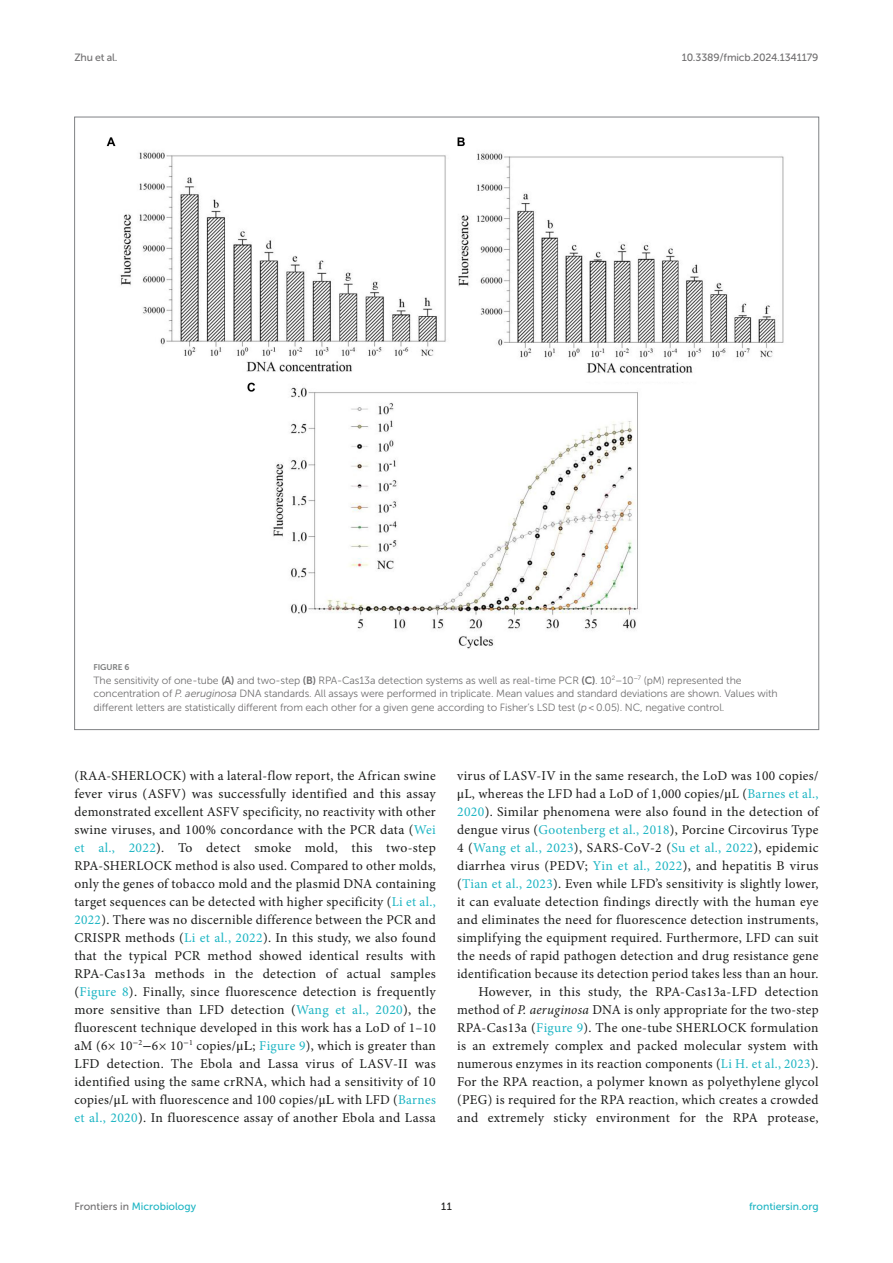
<style>
.page{position:relative;width:893px;height:1263px;background:#fff}
.page>*{position:absolute;margin:0;border:0;box-sizing:border-box;transform-origin:0 0}
.TEXT{font:13.5px/18px "Minion Pro";letter-spacing:.025em;color:#1b1c1b;text-align:justify}
.FIG_LEG{font:10.5px/13.5px "Museo Sans 300";letter-spacing:-.01em;color:#706f70}
.t1{font:10.5px "Museo Sans 500";color:#1db5c3}
.t2{font:10.5px "Museo Sans 500";letter-spacing:-.015em;color:#706f70}
.t3{font:10.5px "Museo Sans 500";color:#1b1c1b}
.FIG_HD{font:8.25px "Museo Sans 700";letter-spacing:-.01em;color:#7e7f7f}
.s1{font-family:"Museo Sans 700"}
.s2{font-style:italic}
.s3{color:#1db5c3}
.s4{font-family:"STIX General"}
.s5{color:#706f70}
</style>
<div class="page">
<img style="left:106px;top:137px;width:678px;height:512px">
<p class="t2" style="left:74px;top:51px;width:45px">Zhu et al.</p>
<p class="t2" style="left:682px;top:51px;width:138px">10.3389/fmicb.2024.1341179</p>
<p class="FIG_HD" style="left:94px;top:663px;width:37px">FIGURE 6</p>
<p class="FIG_LEG" style="left:94px;top:673px;width:686px">The sensitivity of one-tube <span class="s1">(A)</span> and two-step <span class="s1">(B)</span> RPA-Cas13a detection systems as well as real-time PCR <span class="s1">(C)</span>. 10<sup>2</sup>–10<sup>−</sup><sup>7</sup> (pM) represented the concentration of <span class="s2">P. aeruginosa</span> DNA standards. All assays were performed in triplicate. Mean values and standard deviations are shown. Values with different letters are statistically different from each other for a given gene according to Fisher’s LSD test (<span class="s2">p</span> &lt; 0.05). NC, negative control.</p>
<p class="TEXT" style="left:74px;top:767px;width:363px">(RAA-SHERLOCK) with a lateral-flow report, the African swine fever virus (ASFV) was successfully identified and this assay demonstrated excellent ASFV specificity, no reactivity with other swine viruses, and 100% concordance with the PCR data (<span class="s3">Wei et al., 2022</span>). To detect smoke mold, this two-step RPA-SHERLOCK method is also used. Compared to other molds, only the genes of tobacco mold and the plasmid DNA containing target sequences can be detected with higher specificity (<span class="s3">Li et al., 2022</span>). There was no discernible difference between the PCR and CRISPR methods (<span class="s3">Li et al., 2022</span>). In this study, we also found that the typical PCR method showed identical results with RPA-Cas13a methods in the detection of actual samples (<span class="s3">Figure 8</span>). Finally, since fluorescence detection is frequently more sensitive than LFD detection (<span class="s3">Wang et al., 2020</span>), the fluorescent technique developed in this work has a LoD of 1–10 aM (6× 10<sup>−</sup><sup>2</sup><span class="s4">−</span>6× 10<sup>−</sup><sup>1</sup> copies/<span class="s4">μL</span>; <span class="s3">Figure 9</span>), which is greater than LFD detection. The Ebola and Lassa virus of LASV-II was identified using the same crRNA, which had a sensitivity of 10 copies/<span class="s4">μ</span>L with fluorescence and 100 copies/<span class="s4">μL</span> with LFD (<span class="s3">Barnes et al., 2020</span>). In fluorescence assay of another Ebola and Lassa</p>
<p class="TEXT" style="left:457px;top:767px;width:363px">virus of LASV-IV in the same research, the LoD was 100 copies/ <span class="s4">μ</span>L, whereas the LFD had a LoD of 1,000 copies/<span class="s4">μ</span>L (<span class="s3">Barnes et al., 2020</span>). Similar phenomena were also found in the detection of dengue virus (<span class="s3">Gootenberg et al., 2018</span>), Porcine Circovirus Type 4 (<span class="s3">Wang et al., 2023</span>), SARS-CoV-2 (<span class="s3">Su et al., 2022</span>), epidemic diarrhea virus (PEDV; <span class="s3">Yin et al., 2022</span>), and hepatitis B virus (<span class="s3">Tian et al., 2023</span>). Even while LFD’s sensitivity is slightly lower, it can evaluate detection findings directly with the human eye and eliminates the need for fluorescence detection instruments, simplifying the equipment required. Furthermore, LFD can suit the needs of rapid pathogen detection and drug resistance gene identification because its detection period takes less than an hour.</p>
<p class="TEXT" style="left:457px;top:983px;width:363px;text-indent:21px">However, in this study, the RPA-Cas13a-LFD detection method of <span class="s2">P. aeruginosa</span> DNA is only appropriate for the two-step RPA-Cas13a (<span class="s3">Figure 9</span>). The one-tube SHERLOCK formulation is an extremely complex and packed molecular system with numerous enzymes in its reaction components (<span class="s3">Li H. et al., 2023</span>).<br>For the RPA reaction, a polymer known as polyethylene glycol (PEG) is required for the RPA reaction, which creates a crowded and extremely sticky environment for the RPA protease,</p>
<p class="t1" style="left:74px;top:1200px;width:123px"><span class="s5">Frontiers in</span> Microbiology</p>
<p class="t3" style="left:441px;top:1200px;width:12px">11</p>
<p class="t1" style="left:749px;top:1200px;width:71px">frontiersin.org</p>
</div>
